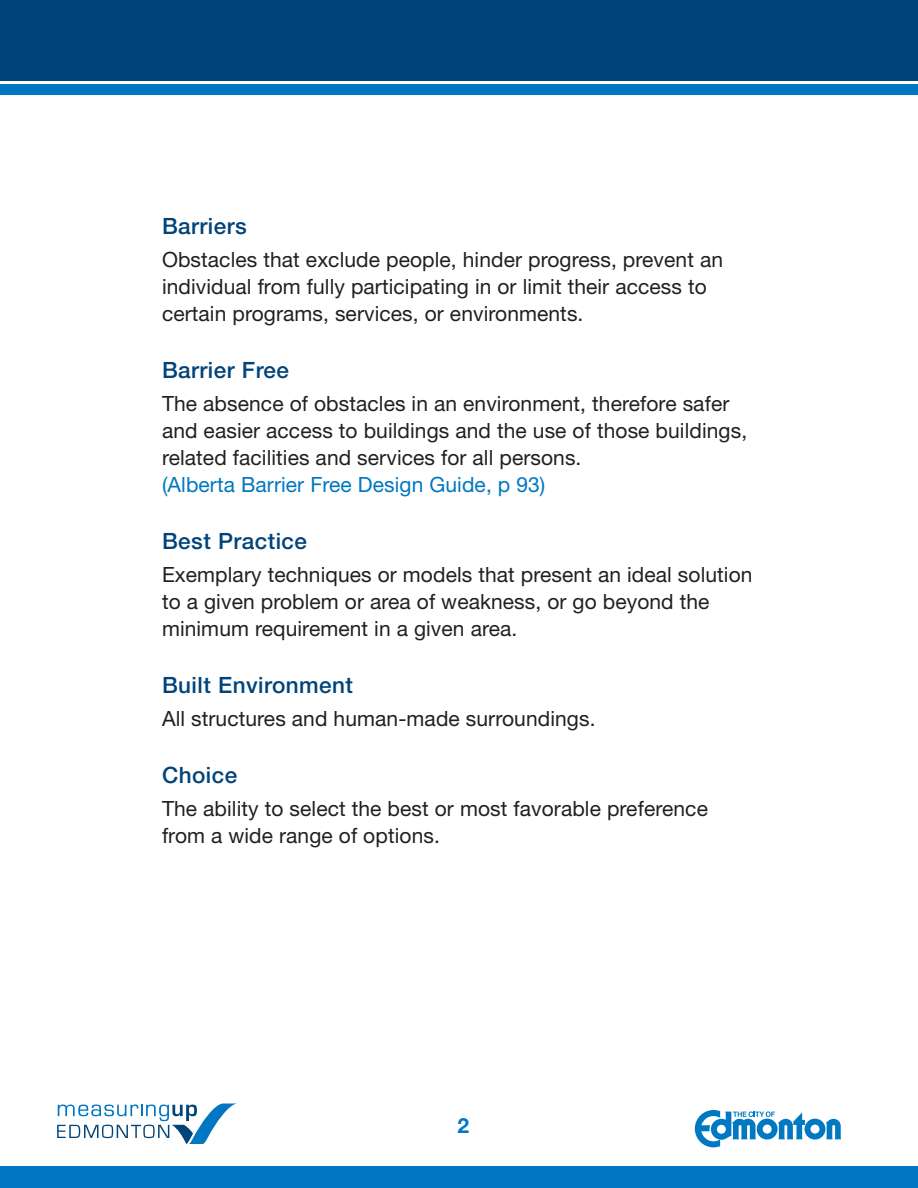
<style>
.page{position:relative;width:918px;height:1188px;background:#fff}
.page>*{position:absolute;margin:0;border:0;box-sizing:border-box;transform-origin:0 0}
.t1{font:500 22.5px "Helvetica Neue";letter-spacing:.02em;color:#00447b}
.t2{font:21px/27px "Helvetica Neue";letter-spacing:.005em;color:#231f20}
.t3{font:21px "Helvetica Neue";letter-spacing:.005em;color:#0077c0}
.t4{font:700 21px "Helvetica Neue";color:#0079c2}
</style>
<div class="page">
<div style="left:0;top:0;width:918px;height:81px;background:#00447b"></div>
<div style="left:0;top:84px;width:918px;height:11px;background:#0077c0"></div>
<svg style="left:695px;top:1110px;width:147px;height:37px"></svg>
<div style="left:0;top:1166px;width:918px;height:22px;background:#0077c0"></div>
<svg style="left:57px;top:1104px;width:178px;height:40px"></svg>
<p class="t1" style="left:162px;top:212px;width:86px">Barriers</p>
<p class="t2" style="left:162px;top:245px;width:563px">Obstacles that exclude people, hinder progress, prevent an individual from fully participating in or limit their access to certain programs, services, or environments.</p>
<p class="t1" style="left:162px;top:356px;width:129px">Barrier Free</p>
<p class="t2" style="left:162px;top:389px;width:587px">The absence of obstacles in an environment, therefore safer and easier access to buildings and the use of those buildings, related facilities and services for all persons.</p>
<p class="t3" style="left:162px;top:472px;width:385px">(Alberta Barrier Free Design Guide, p 93)</p>
<p class="t1" style="left:162px;top:527px;width:147px">Best Practice</p>
<p class="t2" style="left:162px;top:560px;width:592px">Exemplary techniques or models that present an ideal solution to a given problem or area of weakness, or go beyond the minimum requirement in a given area.</p>
<p class="t1" style="left:162px;top:671px;width:193px">Built Environment</p>
<p class="t2" style="left:162px;top:704px;width:435px">All structures and human-made surroundings.</p>
<p class="t1" style="left:162px;top:761px;width:77px">Choice</p>
<p class="t2" style="left:162px;top:794px;width:547px">The ability to select the best or most favorable preference from a wide range of options.</p>
<p class="t4" style="left:458px;top:1113px;width:13px">2</p>
</div>
